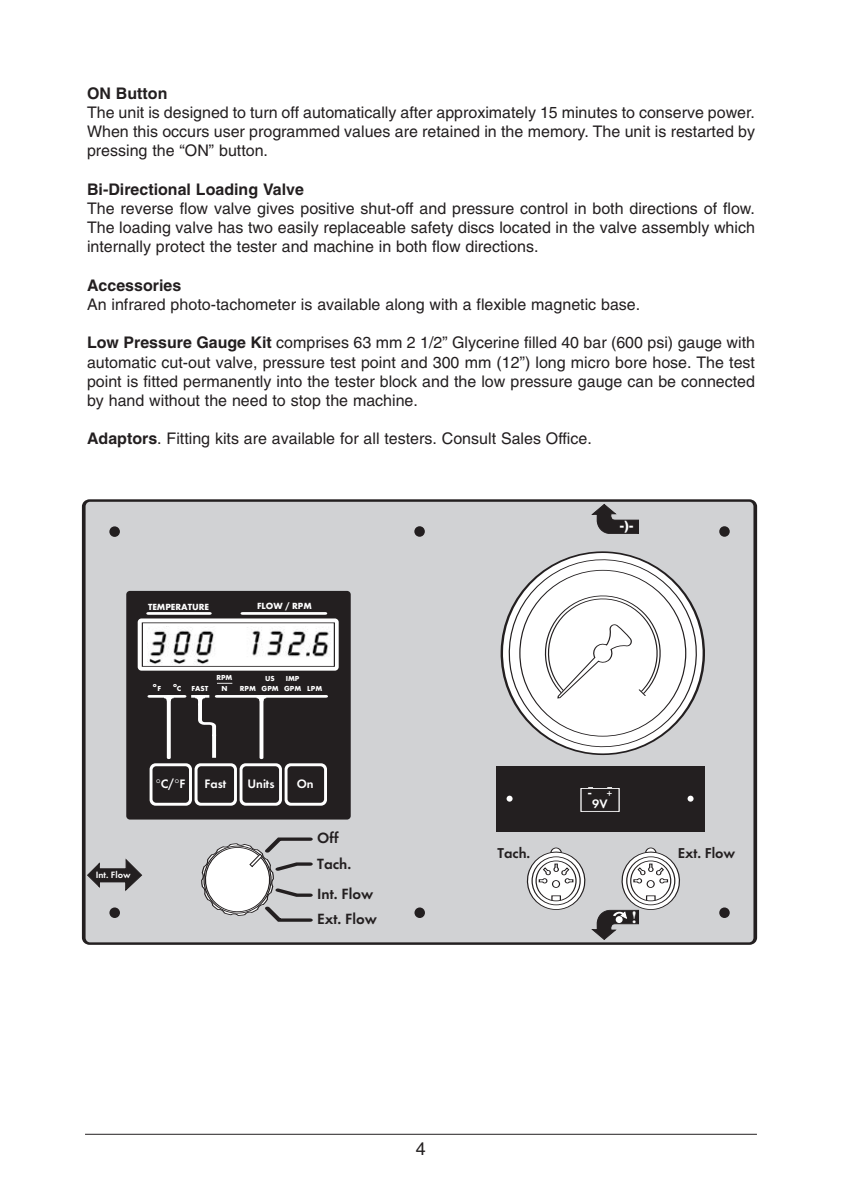
<style>
.page{position:relative;width:842px;height:1191px;background:#fff}
.page>*{position:absolute;margin:0;border:0;box-sizing:border-box;transform-origin:0 0}
.t1{font:18px "Helvetica";color:#231f20}
.t2{font:16px/19.2px "Helvetica";color:#231f20;text-align:justify}
.t3{font:700 16px "Helvetica";color:#231f20}
.t4{font:600 15.4px/25.2px "Futura T";color:#231f20}
.t5{font:600 14.8px "Futura T";color:#231f20}
.t6{font:600 12.8px "Futura T";color:#fff}
.t7{font:900 12.8px "Arial";color:#fff}
.t8{font:600 9.6px "Futura T";color:#fff}
.t9{font:700 9.2px "Futura T";color:#fff}
.t10{font:700 7.6px/10.4px "Futura T";color:#fff;text-align:center}
.s1{font-weight:700}
</style>
<div class="page">
<div style="left:81px;top:500px;width:677px;height:445px;background:#d1d2d4"></div>
<div style="left:109px;top:526px;width:11px;height:11px;background:#231f20;border-radius:50%"></div>
<div style="left:414px;top:526px;width:11px;height:11px;background:#231f20;border-radius:50%"></div>
<div style="left:719px;top:526px;width:11px;height:11px;background:#231f20;border-radius:50%"></div>
<div style="left:719px;top:907px;width:11px;height:11px;background:#231f20;border-radius:50%"></div>
<div style="left:414px;top:907px;width:11px;height:11px;background:#231f20;border-radius:50%"></div>
<div style="left:109px;top:907px;width:11px;height:11px;background:#231f20;border-radius:50%"></div>
<svg style="left:497px;top:546px;width:212px;height:214px"></svg>
<div style="left:496px;top:766px;width:208px;height:65px;background:#231f20"></div>
<svg style="left:687px;top:795px;width:6px;height:6px"></svg>
<svg style="left:507px;top:795px;width:6px;height:6px"></svg>
<div style="left:580px;top:788px;width:40px;height:24px;border:1px solid #fff"></div>
<svg style="left:524px;top:848px;width:158px;height:92px"></svg>
<svg style="left:591px;top:503px;width:49px;height:31px;background:#777577"></svg>
<svg style="left:86px;top:859px;width:57px;height:31px;background:#818082"></svg>
<svg style="left:200px;top:836px;width:115px;height:87px"></svg>
<svg style="left:540px;top:590px;width:126px;height:112px"></svg>
<div style="left:126px;top:591px;width:225px;height:228px;background:#231f20;border-radius:4px"></div>
<svg style="left:138px;top:618px;width:201px;height:52px;background:#dfdede"></svg>
<svg style="left:150px;top:763px;width:42px;height:42px"></svg>
<div style="left:152px;top:766px;width:37px;height:36px;background:#231f20;border-radius:4px"></div>
<svg style="left:195px;top:763px;width:42px;height:42px"></svg>
<div style="left:198px;top:766px;width:36px;height:36px;background:#231f20;border-radius:4px"></div>
<svg style="left:240px;top:763px;width:42px;height:42px"></svg>
<div style="left:242px;top:766px;width:37px;height:36px;background:#231f20;border-radius:4px"></div>
<svg style="left:285px;top:763px;width:42px;height:42px"></svg>
<div style="left:287px;top:766px;width:37px;height:36px;background:#231f20;border-radius:4px"></div>
<hr style="left:148px;top:612px;width:62px;height:3px;background:#fff">
<hr style="left:242px;top:612px;width:83px;height:3px;background:#fff">
<svg style="left:149px;top:695px;width:36px;height:3px"></svg>
<svg style="left:191px;top:695px;width:18px;height:3px"></svg>
<svg style="left:217px;top:695px;width:109px;height:3px"></svg>
<hr style="left:167px;top:696px;width:3px;height:62px;background:#fff">
<hr style="left:260px;top:696px;width:3px;height:62px;background:#fff">
<svg style="left:212px;top:739px;width:4px;height:19px"></svg>
<svg style="left:164px;top:696px;width:9px;height:5px"></svg>
<svg style="left:195px;top:696px;width:23px;height:43px"></svg>
<svg style="left:257px;top:696px;width:9px;height:5px"></svg>
<svg style="left:217px;top:682px;width:15px;height:2px"></svg>
<img style="left:147px;top:627px;width:183px;height:37px">
<hr style="left:85px;top:1133px;width:672px;height:1px;background:#231f20">
<p class="t3" style="left:87px;top:87px;width:82px">ON Button</p>
<p class="t2" style="left:87px;top:104px;width:669px">The unit is designed to turn off automatically after approximately 15 minutes to conserve power.<br>When this occurs user programmed values are retained in the memory. The unit is restarted by pressing the “ON” button.</p>
<p class="t3" style="left:87px;top:183px;width:218px">Bi-Directional Loading Valve</p>
<p class="t2" style="left:87px;top:200px;width:669px">The reverse flow valve gives positive shut-off and pressure control in both directions of flow.<br>The loading valve has two easily replaceable safety discs located in the valve assembly which internally protect the tester and machine in both flow directions.</p>
<p class="t3" style="left:87px;top:279px;width:96px">Accessories</p>
<p class="t2" style="left:87px;top:296px;width:555px">An infrared photo-tachometer is available along with a flexible magnetic base.</p>
<p class="t2" style="left:87px;top:335px;width:669px"><span class="s1">Low Pressure Gauge Kit</span> comprises 63 mm 2 1/2” Glycerine filled 40 bar (600 psi) gauge with automatic cut-out valve, pressure test point and 300 mm (12”) long micro bore hose. The test point is fitted permanently into the tester block and the low pressure gauge can be connected by hand without the need to stop the machine.</p>
<p class="t2" style="left:87px;top:431px;width:506px"><span class="s1">Adaptors</span>. Fitting kits are available for all testers. Consult Sales Office.</p>
<p class="t9" style="left:148px;top:601px;width:63px">TEMPERATURE</p>
<p class="t9" style="left:257px;top:601px;width:56px">FLOW / RPM</p>
<p class="t10" style="left:221px;top:672px;width:13px">PM</p>
<p class="t10" style="left:261px;top:673px;width:19px">US<br>GPM</p>
<p class="t10" style="left:284px;top:673px;width:19px;text-align:left">IMP<br>GPM</p>
<p class="t10" style="left:195px;top:683px;width:15px">AST</p>
<p class="t10" style="left:240px;top:683px;width:18px">RPM</p>
<p class="t10" style="left:307px;top:683px;width:16px">LPM</p>
<p class="t8" style="left:96px;top:869px;width:36px">Int. Flow</p>
<p class="t6" style="left:161px;top:776px;width:15px">C/</p>
<p class="t6" style="left:205px;top:776px;width:23px">Fast</p>
<p class="t6" style="left:247px;top:776px;width:29px">Units</p>
<p class="t6" style="left:297px;top:776px;width:18px">On</p>
<p class="t4" style="left:317px;top:825px;width:36px">Off<br>Tach.</p>
<p class="t4" style="left:317px;top:881px;width:61px">Int. Flow<br>Ext. Flow</p>
<p class="t7" style="left:620px;top:518px;width:15px">-)-</p>
<p class="t6" style="left:592px;top:796px;width:17px">9V</p>
<p class="t5" style="left:497px;top:844px;width:34px">Tach.</p>
<p class="t5" style="left:678px;top:844px;width:59px">Ext. Flow</p>
<p class="t1" style="left:416px;top:1142px;width:12px">4</p>
</div>
